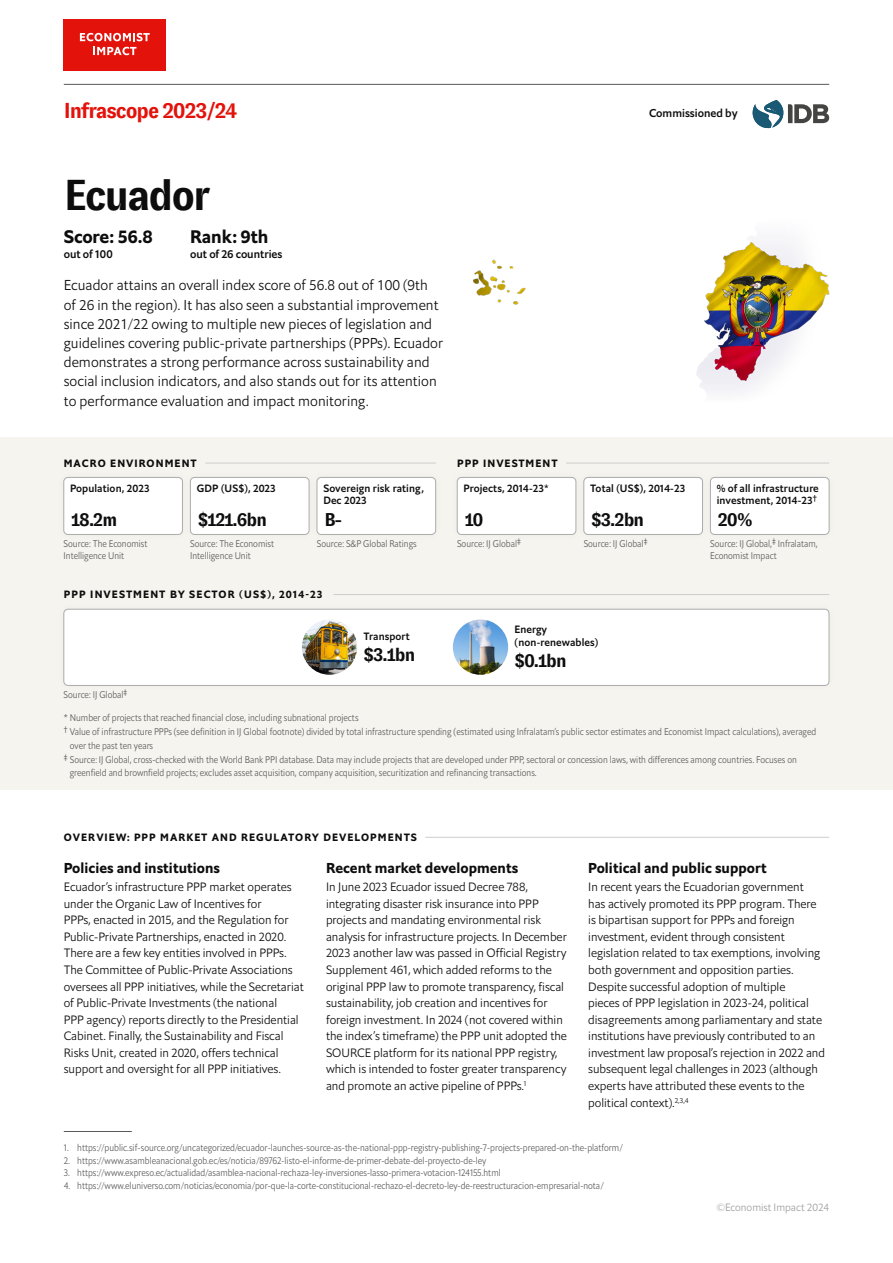
<style>
.page{position:relative;width:893px;height:1263px;background:#fff}
.page>*{position:absolute;margin:0;border:0;box-sizing:border-box;transform-origin:0 0}
.t1{font:700 42px "GT Zirkon";letter-spacing:-.05em;color:#0d0d0d}
.t2{font:700 21px "GT Zirkon";letter-spacing:-.05em;color:#e3120b}
.t3{font:700 18px "GT Zirkon";letter-spacing:-.05em;color:#0d0d0d}
.t4{font:18px "Econ Sans Bol";letter-spacing:-.005em;color:#0d0d0d}
.t5{font:14.25px/19.2px "Econ Sans Lig";letter-spacing:.005em;color:#0d0d0d}
.t6{font:14.25px "Econ Sans Bol";letter-spacing:.005em;color:#0d0d0d}
.t7{font:12px/16.5px "Econ Sans Lig";color:#0d0d0d}
.t8{font:11.25px "Econ Sans Med";letter-spacing:-.005em;color:#0d0d0d}
.t9{font:10.5px/12.9px "Econ Sans Med";letter-spacing:.01em;color:#0d0d0d}
.t10{font:10.5px "Econ Sans Bol";letter-spacing:.1em;color:#0d0d0d}
.t11{font:10.5px "Econ Sans Lig";color:#9d9d9c}
.t12{font:9.6px/11.6px "Econ Sans Cnd Lig";color:#595959}
</style>
<div class="page">
<div style="left:0;top:437px;width:893px;height:353px;background:#f5f4ef"></div>
<hr style="left:566px;top:463px;width:263px;height:1px;background:#cdcdcd">
<hr style="left:205px;top:463px;width:231px;height:1px;background:#cdcdcd">
<div style="left:64px;top:477px;width:118px;height:57px;background:#fff;border-radius:4px"></div>
<div style="left:64px;top:477px;width:119px;height:58px;border:1px solid #acacac;border-radius:4px"></div>
<div style="left:181px;top:468px;width:137px;height:76px;background:#f3f2ed"></div>
<div style="left:190px;top:477px;width:119px;height:57px;background:#fff;border-radius:4px"></div>
<div style="left:190px;top:477px;width:119px;height:58px;border:1px solid #acacac;border-radius:4px"></div>
<div style="left:308px;top:468px;width:137px;height:76px;background:#f3f2ed"></div>
<div style="left:317px;top:477px;width:119px;height:57px;background:#fff;border-radius:4px"></div>
<div style="left:317px;top:477px;width:119px;height:58px;border:1px solid #acacac;border-radius:4px"></div>
<div style="left:457px;top:477px;width:119px;height:57px;background:#fff;border-radius:4px"></div>
<div style="left:457px;top:477px;width:119px;height:58px;border:1px solid #acacac;border-radius:4px"></div>
<div style="left:575px;top:468px;width:137px;height:76px;background:#f3f2ed"></div>
<div style="left:584px;top:477px;width:118px;height:57px;background:#fff;border-radius:4px"></div>
<div style="left:584px;top:477px;width:119px;height:58px;border:1px solid #acacac;border-radius:4px"></div>
<div style="left:701px;top:468px;width:137px;height:76px;background:#f3f2ed"></div>
<div style="left:710px;top:477px;width:119px;height:57px;background:#fff;border-radius:4px"></div>
<div style="left:710px;top:477px;width:119px;height:58px;border:1px solid #acacac;border-radius:4px"></div>
<hr style="left:333px;top:594px;width:496px;height:1px;background:#cdcdcd">
<div style="left:55px;top:600px;width:783px;height:95px;background:#000;opacity:.04"></div>
<div style="left:64px;top:609px;width:765px;height:76px;background:#fff;border-radius:4px"></div>
<div style="left:64px;top:609px;width:765px;height:77px;border:1px solid #acacac;border-radius:4px"></div>
<hr style="left:64px;top:1131px;width:68px;height:1px;background:#595959">
<div style="left:64px;top:19px;width:102px;height:51px;background:#e3120b"></div>
<svg style="left:80px;top:33px;width:70px;height:8px"></svg>
<svg style="left:93px;top:47px;width:43px;height:8px"></svg>
<hr style="left:64px;top:84px;width:765px;height:1px;background:#595959">
<svg style="left:753px;top:100px;width:76px;height:29px"></svg>
<img style="left:473px;top:241px;width:357px;height:152px">
<img style="left:302px;top:619px;width:55px;height:56px;border-radius:28px">
<img style="left:453px;top:619px;width:55px;height:56px;border-radius:28px">
<hr style="left:425px;top:837px;width:404px;height:1px;background:#cdcdcd">
<h2 class="t2" style="left:64px;top:99px;width:175px">Infrascope 2023/24</h2>
<p class="t8" style="left:649px;top:106px;width:90px">Commissioned by</p>
<h1 class="t1" style="left:64px;top:173px;width:148px">Ecuador</h1>
<h3 class="t4" style="left:190px;top:225px;width:80px">Rank: 9th</h3>
<p class="t8" style="left:190px;top:247px;width:94px">out of 26 countries</p>
<p class="t5" style="left:64px;top:276px;width:381px">Ecuador attains an overall index score of 56.8 out of 100 (9th of 26 in the region). It has also seen a substantial improvement since 2021/22 owing to multiple new pieces of legislation and guidelines covering public-private partnerships (PPPs). Ecuador demonstrates a strong performance across sustainability and social inclusion indicators, and also stands out for its attention to performance evaluation and impact monitoring.</p>
<h3 class="t4" style="left:64px;top:225px;width:90px">Score: 56.8</h3>
<p class="t8" style="left:64px;top:247px;width:51px">out of 100</p>
<p class="t10" style="left:64px;top:456px;width:135px">MACRO ENVIRONMENT</p>
<p class="t10" style="left:457px;top:456px;width:102px">PPP INVESTMENT</p>
<p class="t9" style="left:70px;top:481px;width:81px">Population, 2023</p>
<p class="t9" style="left:197px;top:481px;width:81px">GDP (US$), 2023</p>
<p class="t9" style="left:590px;top:481px;width:97px">Total (US$), 2014-23</p>
<p class="t9" style="left:717px;top:481px;width:104px">% of all infrastructure investment, 2014-23<sup>†</sup></p>
<p class="t12" style="left:710px;top:538px;width:109px">Source: IJ Global,‡ Infralatam,<br>Economist Impact</p>
<p class="t9" style="left:323px;top:481px;width:102px">Sovereign risk rating,<br>Dec 2023</p>
<p class="t12" style="left:317px;top:538px;width:101px">Source: S&amp;P Global Ratings</p>
<p class="t9" style="left:464px;top:481px;width:87px">Projects, 2014-23*</p>
<h3 class="t3" style="left:71px;top:509px;width:48px">18.2m</h3>
<h3 class="t3" style="left:198px;top:509px;width:71px">$121.6bn</h3>
<h3 class="t3" style="left:324px;top:509px;width:19px">B-</h3>
<h3 class="t3" style="left:465px;top:509px;width:21px">10</h3>
<h3 class="t3" style="left:591px;top:509px;width:54px">$3.2bn</h3>
<h3 class="t3" style="left:718px;top:509px;width:36px">20%</h3>
<p class="t12" style="left:457px;top:538px;width:65px">Source: IJ Global‡</p>
<p class="t12" style="left:584px;top:538px;width:65px">Source: IJ Global‡</p>
<p class="t12" style="left:64px;top:538px;width:85px">Source: The Economist<br>Intelligence Unit</p>
<p class="t12" style="left:190px;top:538px;width:85px">Source: The Economist<br>Intelligence Unit</p>
<p class="t10" style="left:64px;top:588px;width:260px">PPP INVESTMENT BY SECTOR (US$), 2014-23</p>
<p class="t9" style="left:364px;top:630px;width:48px">Transport</p>
<h3 class="t3" style="left:364px;top:645px;width:53px">$3.1bn</h3>
<p class="t9" style="left:514px;top:623px;width:85px">Energy (non-renewables)</p>
<h3 class="t3" style="left:514px;top:651px;width:54px">$0.1bn</h3>
<p class="t12" style="left:64px;top:689px;width:65px">Source: IJ Global‡</p>
<p class="t12" style="left:64px;top:712px;width:296px">* Number of projects that reached financial close, including subnational projects</p>
<p class="t12" style="left:64px;top:726px;width:754px">† Value of infrastructure PPPs (see definition in IJ Global footnote) divided by total infrastructure spending (estimated using Infralatam’s public sector estimates and Economist Impact calculations), averaged</p>
<p class="t12" style="left:70px;top:739px;width:85px">over the past ten years</p>
<p class="t12" style="left:64px;top:753px;width:735px">‡ Source: IJ Global, cross-checked with the World Bank PPI database. Data may include projects that are developed under PPP, sectoral or concession laws, with differences among countries. Focuses on</p>
<p class="t12" style="left:70px;top:767px;width:468px">greenfield and brownfield projects; excludes asset acquisition, company acquisition, securitization and refinancing transactions.</p>
<p class="t10" style="left:64px;top:830px;width:355px">OVERVIEW: PPP MARKET AND REGULATORY DEVELOPMENTS</p>
<p class="t6" style="left:64px;top:858px;width:158px">Policies and institutions</p>
<p class="t7" style="left:64px;top:878px;width:242px">Ecuador’s infrastructure PPP market operates under the Organic Law of Incentives for<br>PPPs, enacted in 2015, and the Regulation for Public-Private Partnerships, enacted in 2020.<br>There are a few key entities involved in PPPs.<br>The Committee of Public-Private Associations oversees all PPP initiatives, while the Secretariat of Public-Private Investments (the national<br>PPP agency) reports directly to the Presidential Cabinet. Finally, the Sustainability and Fiscal Risks Unit, created in 2020, offers technical support and oversight for all PPP initiatives.</p>
<p class="t6" style="left:326px;top:858px;width:194px">Recent market developments</p>
<p class="t7" style="left:326px;top:878px;width:242px">In June 2023 Ecuador issued Decree 788, integrating disaster risk insurance into PPP projects and mandating environmental risk analysis for infrastructure projects. In December 2023 another law was passed in Official Registry Supplement 461, which added reforms to the original PPP law to promote transparency, fiscal sustainability, job creation and incentives for foreign investment. In 2024 (not covered within the index’s timeframe) the PPP unit adopted the SOURCE platform for its national PPP registry, which is intended to foster greater transparency and promote an active pipeline of PPPs.<sup>1</sup></p>
<p class="t6" style="left:588px;top:858px;width:180px">Political and public support</p>
<p class="t7" style="left:588px;top:878px;width:238px">In recent years the Ecuadorian government<br>has actively promoted its PPP program. There is bipartisan support for PPPs and foreign investment, evident through consistent legislation related to tax exemptions, involving both government and opposition parties.<br>Despite successful adoption of multiple<br>pieces of PPP legislation in 2023-24, political disagreements among parliamentary and state institutions have previously contributed to an investment law proposal’s rejection in 2022 and subsequent legal challenges in 2023 (although experts have attributed these events to the political context).<sup>2,3,4</sup></p>
<p class="t12" style="left:64px;top:1142px;width:560px">1. https://public.sif-source.org/uncategorized/ecuador-launches-source-as-the-national-ppp-registry-publishing-7-projects-prepared-on-the-platform/</p>
<p class="t12" style="left:64px;top:1154px;width:424px">2. https://www.asambleanacional.gob.ec/es/noticia/89762-listo-el-informe-de-primer-debate-del-proyecto-de-ley</p>
<p class="t12" style="left:64px;top:1167px;width:438px">3. https://www.expreso.ec/actualidad/asamblea-nacional-rechaza-ley-inversiones-lasso-primera-votacion-124155.html</p>
<p class="t12" style="left:64px;top:1179px;width:541px">4. https://www.eluniverso.com/noticias/economia/por-que-la-corte-constitucional-rechazo-el-decreto-ley-de-reestructuracion-empresarial-nota/</p>
<p class="t11" style="left:716px;top:1201px;width:114px">©Economist Impact 2024</p>
</div>
